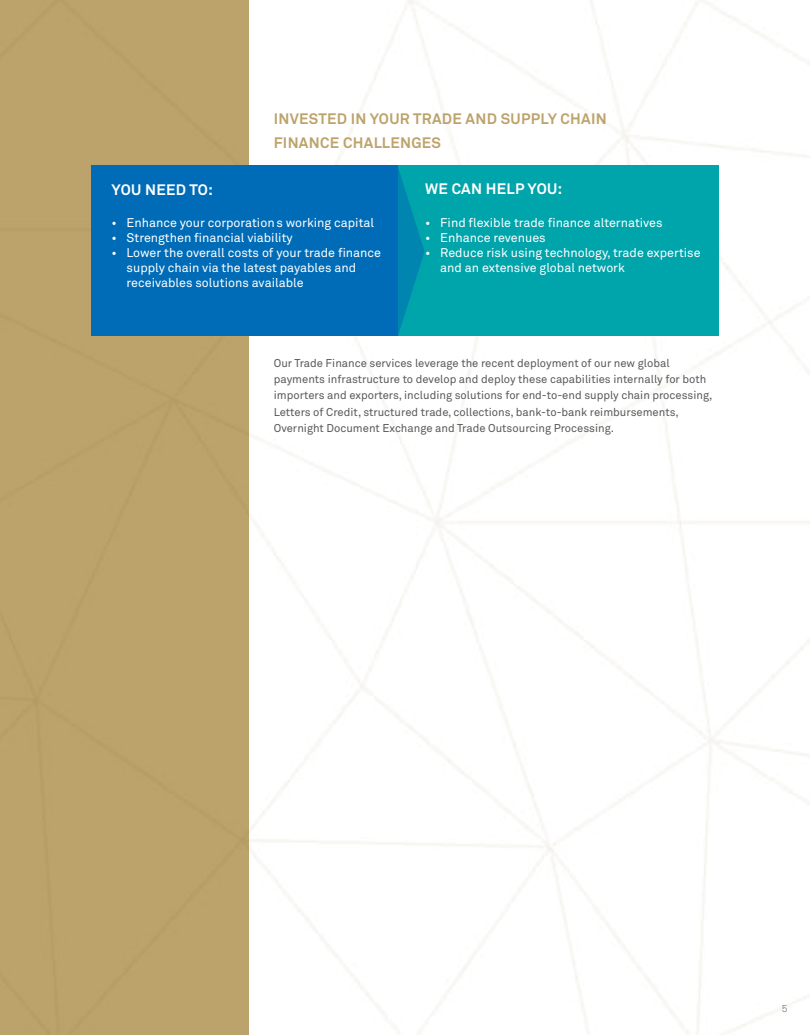
<style>
.page{position:relative;width:810px;height:1035px;background:#fff}
.page>*{position:absolute;margin:0;border:0;box-sizing:border-box;transform-origin:0 0}
.t1{font:700 15px/23.8px "Akkurat Pro";letter-spacing:.02em;color:#bca36b}
.t2{font:700 15px "Akkurat Pro";letter-spacing:.02em;color:#fff}
.t3{font:12.5px "Akkurat Pro";color:#fff}
.t4{font:11.25px/16.2px "Akkurat Pro";color:#58595b}
.t5{font:10px "Akkurat Light Pro";color:#58595b}
</style>
<div class="page">
<img style="left:248px;top:0;width:562px;height:1035px">
<div style="left:0;top:0;width:248px;height:1035px;background:#bca36b"></div>
<div style="left:92px;top:166px;width:306px;height:170px;background:#006cb7"></div>
<div style="left:398px;top:166px;width:320px;height:170px;background:#00a4ab"></div>
<svg style="left:398px;top:168px;width:27px;height:167px"></svg>
<h4 class="t1" style="left:274px;top:107px;width:334px">INVESTED IN YOUR TRADE AND SUPPLY CHAIN fINANCE CHALLENGES</h4>
<h1 class="t2" style="left:112px;top:180px;width:103px">YOU NEED TO:</h1>
<h1 class="t2" style="left:425px;top:179px;width:139px">WE CAN HELP YOU:</h1>
<p class="t3" style="left:112px;top:215px;width:264px">• Enhance your corporation s working capital</p>
<p class="t3" style="left:425px;top:215px;width:239px">• Find flexible trade finance alternatives</p>
<p class="t3" style="left:112px;top:230px;width:183px">• Strengthen financial viability</p>
<p class="t3" style="left:425px;top:230px;width:122px">• Enhance revenues</p>
<p class="t3" style="left:112px;top:245px;width:271px">• Lower the overall costs of your trade finance</p>
<p class="t3" style="left:425px;top:245px;width:277px">• Reduce risk using technology, trade expertise</p>
<p class="t3" style="left:127px;top:260px;width:231px">supply chain via the latest payables and</p>
<p class="t3" style="left:440px;top:260px;width:186px">and an extensive global network</p>
<p class="t3" style="left:127px;top:275px;width:179px">receivables solutions available</p>
<p class="t4" style="left:274px;top:355px;width:440px">Our Trade Finance services leverage the recent deployment of our new global payments infrastructure to develop and deploy these capabilities internally for both importers and exporters, including solutions for end-to-end supply chain processing, Letters of Credit, structured trade, collections, bank-to-bank reimbursements, Overnight Document Exchange and Trade Outsourcing Processing.</p>
<p class="t5" style="left:782px;top:1003px;width:7px">5</p>
</div>
